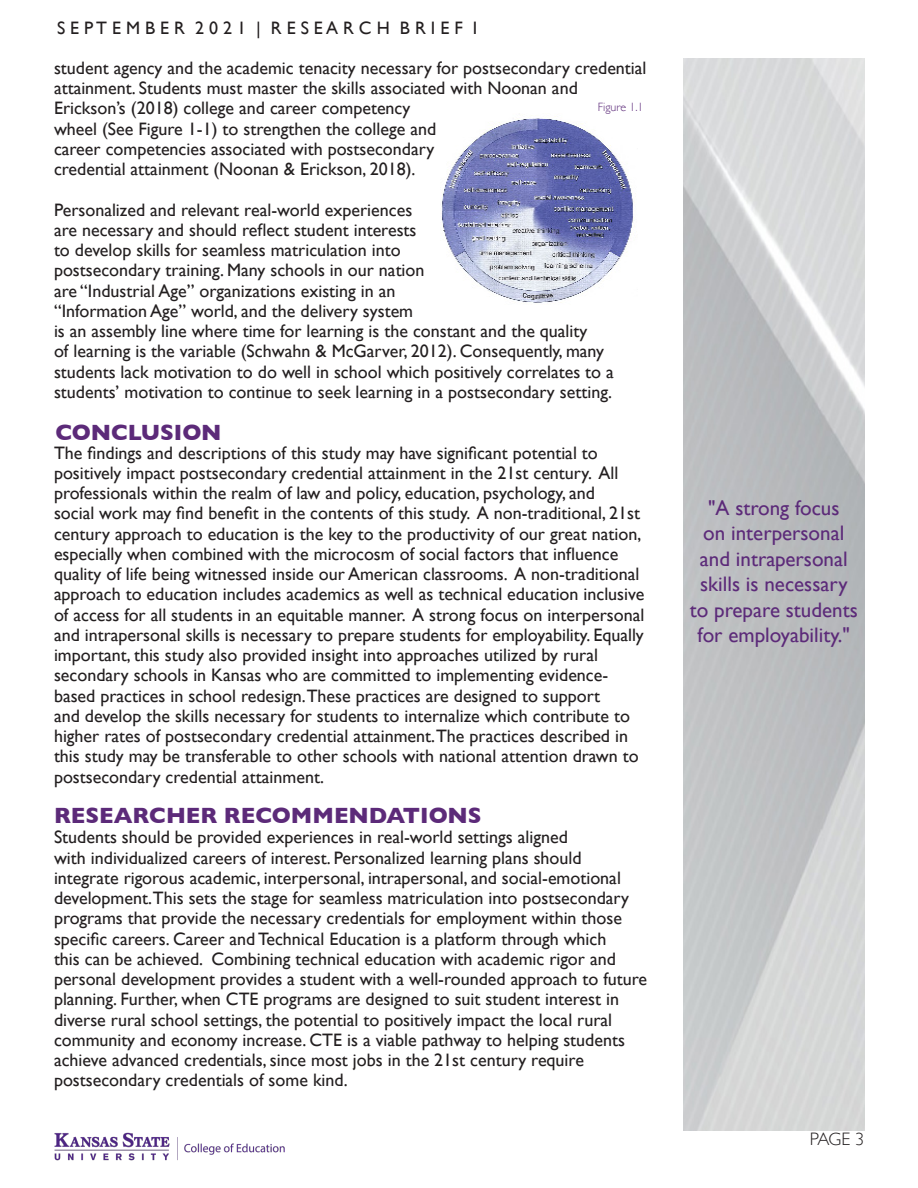
<style>
.page{position:relative;width:918px;height:1188px;background:#fff}
.page>*{position:absolute;margin:0;border:0;box-sizing:border-box;transform-origin:0 0}
.t1{font:700 22.5px "Gill Sans";color:#5c2a79}
.t2{font:21px/25.5px "Gill Sans";color:#5c2a79;text-align:center}
.t3{font:18px/20.2px "Gill Sans";color:#231f20}
.t4{font:300 18px "Gill Sans";color:#231f20}
.t5{font:300 12px "Gill Sans";color:#5c2a79}
</style>
<div class="page">
<img style="left:684px;top:58px;width:180px;height:1073px">
<img style="left:54px;top:1132px;width:231px;height:29px">
<img style="left:441px;top:116px;width:195px;height:187px">
<p class="t3" style="left:57px;top:17px;width:422px">S E P T E M B E R 2 0 2 1 | R E S E A R C H B R I E F I</p>
<p class="t3" style="left:54px;top:58px;width:594px">student agency and the academic tenacity necessary for postsecondary credential attainment. Students must master the skills associated with Noonan and Erickson’s (2018) college and career competency<br>wheel (See Figure 1-1) to strengthen the college and<br>career competencies associated with postsecondary<br>credential attainment (Noonan &amp; Erickson, 2018).</p>
<p class="t3" style="left:54px;top:199px;width:561px">Personalized and relevant real-world experiences<br>are necessary and should reflect student interests<br>to develop skills for seamless matriculation into<br>postsecondary training. Many schools in our nation<br>are “Industrial Age” organizations existing in an<br>“Information Age” world, and the delivery system<br>is an assembly line where time for learning is the constant and the quality<br>of learning is the variable (Schwahn &amp; McGarver, 2012). Consequently, many students lack motivation to do well in school which positively correlates to a students’ motivation to continue to seek learning in a postsecondary setting.</p>
<p class="t5" style="left:598px;top:97px;width:47px">Figure 1.1</p>
<p class="t1" style="left:56px;top:415px;width:168px">CONCLUSION</p>
<p class="t3" style="left:54px;top:442px;width:592px">The findings and descriptions of this study may have significant potential to positively impact postsecondary credential attainment in the 21st century. All professionals within the realm of law and policy, education, psychology, and<br>social work may find benefit in the contents of this study. A non-traditional, 21st century approach to education is the key to the productivity of our great nation, especially when combined with the microcosm of social factors that influence quality of life being witnessed inside our American classrooms. A non-traditional approach to education includes academics as well as technical education inclusive of access for all students in an equitable manner. A strong focus on interpersonal and intrapersonal skills is necessary to prepare students for employability. Equally important, this study also provided insight into approaches utilized by rural secondary schools in Kansas who are committed to implementing evidence&shy;based practices in school redesign.These practices are designed to support<br>and develop the skills necessary for students to internalize which contribute to higher rates of postsecondary credential attainment.The practices described in this study may be transferable to other schools with national attention drawn to postsecondary credential attainment.</p>
<p class="t1" style="left:54px;top:798px;width:429px">RESEARCHER RECOMMENDATIONS</p>
<p class="t3" style="left:54px;top:827px;width:595px">Students should be provided experiences in real-world settings aligned<br>with individualized careers of interest. Personalized learning plans should integrate rigorous academic, interpersonal, intrapersonal, and social-emotional development.This sets the stage for seamless matriculation into postsecondary programs that provide the necessary credentials for employment within those specific careers. Career and Technical Education is a platform through which<br>this can be achieved. Combining technical education with academic rigor and personal development provides a student with a well-rounded approach to future planning. Further, when CTE programs are designed to suit student interest in diverse rural school settings, the potential to positively impact the local rural community and economy increase. CTE is a viable pathway to helping students achieve advanced credentials, since most jobs in the 21st century require postsecondary credentials of some kind.</p>
<p class="t2" style="left:690px;top:495px;width:170px">"A strong focus<br>on interpersonal and intrapersonal skills is necessary to prepare students for employability."</p>
<p class="t4" style="left:810px;top:1125px;width:56px">PAGE 3</p>
</div>
